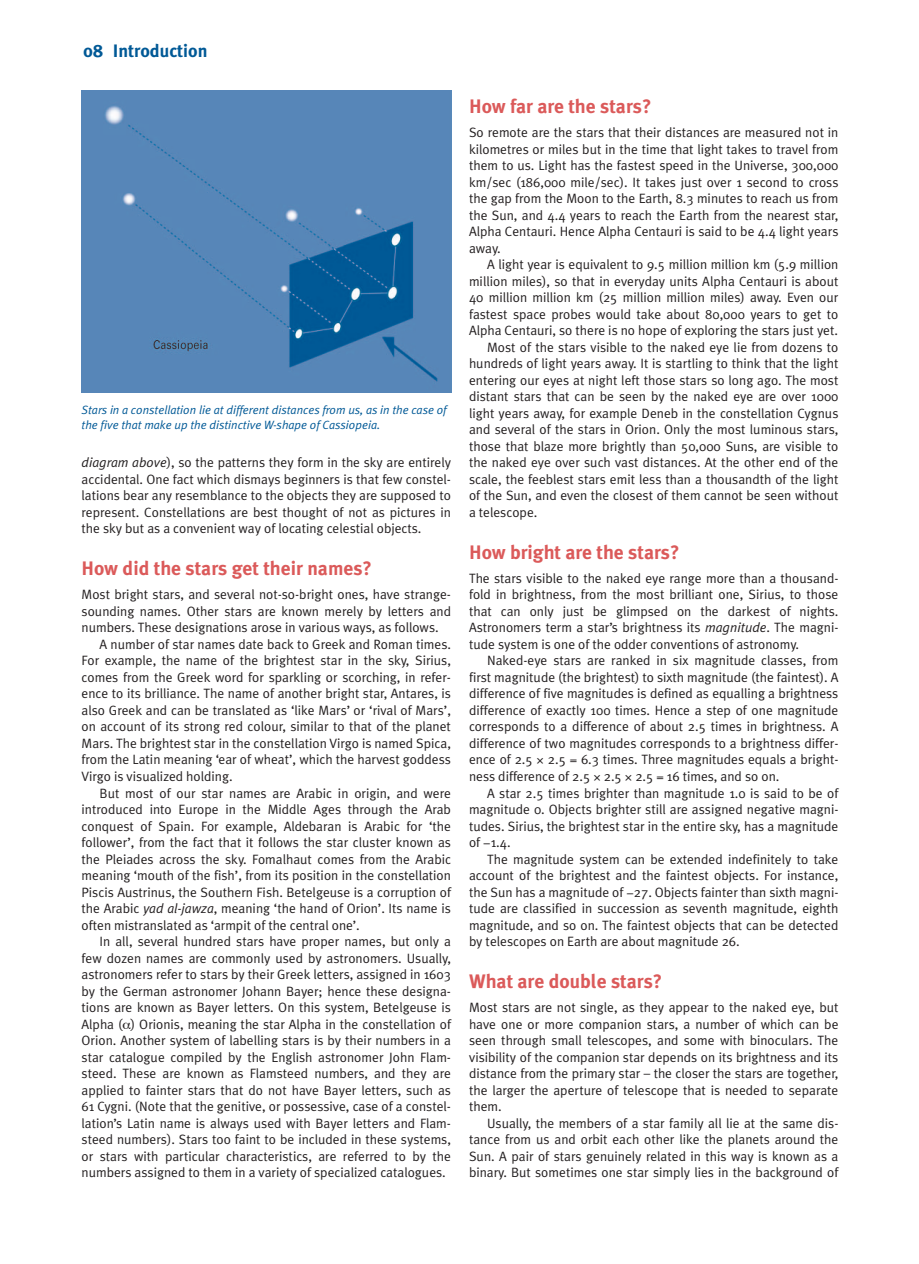
<style>
.page{position:relative;width:919px;height:1264px;background:#fff}
.page>*{position:absolute;margin:0;border:0;box-sizing:border-box;transform-origin:0 0}
.t1{font:700 19.5px "Meta Plus";color:#db5a5a}
.t2{font:700 18px "Meta Plus";color:#005996}
.t3{font:13.5px/16.5px "Meta Plus Normal";color:#231f20;text-align:justify}
.t4{font:italic 12px/15px "Meta Plus Normal";color:#005996}
.s1{font-style:italic}
</style>
<div class="page">
<img style="left:82px;top:91px;width:369px;height:301px">
<h2 class="t2" style="left:83px;top:44px;width:126px">08 Introduction</h2>
<p class="t4" style="left:82px;top:403px;width:366px">Stars in a constellation lie at different distances from us, as in the case of the five that make up the distinctive W-shape of Cassiopeia.</p>
<p class="t3" style="left:82px;top:455px;width:371px"><span class="s1">diagram above</span>), so the patterns they form in the sky are entirely accidental. One fact which dismays beginners is that few constel&shy;lations bear any resemblance to the objects they are supposed to represent. Constellations are best thought of not as pictures in the sky but as a convenient way of locating celestial objects.</p>
<h1 class="t1" style="left:82px;top:561px;width:292px">How did the stars get their names?</h1>
<p class="t3" style="left:82px;top:587px;width:371px">Most bright stars, and several not-so-bright ones, have strange-</p>
<p class="t3" style="left:82px;top:604px;width:371px">sounding names. Other stars are known merely by letters and</p>
<p class="t3" style="left:82px;top:620px;width:358px">numbers. These designations arose in various ways, as follows.</p>
<p class="t3" style="left:100px;top:637px;width:353px">A number of star names date back to Greek and Roman times.</p>
<p class="t3" style="left:82px;top:653px;width:371px">For example, the name of the brightest star in the sky, Sirius,</p>
<p class="t3" style="left:82px;top:670px;width:371px">comes from the Greek word for sparkling or scorching, in refer-</p>
<p class="t3" style="left:82px;top:686px;width:371px">ence to its brilliance. The name of another bright star, Antares, is</p>
<p class="t3" style="left:82px;top:703px;width:371px">also Greek and can be translated as ‘like Mars’ or ‘rival of Mars’,</p>
<p class="t3" style="left:82px;top:719px;width:371px">on account of its strong red colour, similar to that of the planet</p>
<p class="t3" style="left:82px;top:736px;width:371px">Mars. The brightest star in the constellation Virgo is named Spica,</p>
<p class="t3" style="left:82px;top:752px;width:371px">from the Latin meaning ‘ear of wheat’, which the harvest goddess</p>
<p class="t3" style="left:82px;top:769px;width:152px">Virgo is visualized holding.</p>
<p class="t3" style="left:100px;top:785px;width:353px">But most of our star names are Arabic in origin, and were</p>
<p class="t3" style="left:82px;top:802px;width:371px">introduced into Europe in the Middle Ages through the Arab</p>
<p class="t3" style="left:82px;top:818px;width:371px">conquest of Spain. For example, Aldebaran is Arabic for ‘the</p>
<p class="t3" style="left:82px;top:835px;width:371px">follower’, from the fact that it follows the star cluster known as</p>
<p class="t3" style="left:82px;top:851px;width:371px">the Pleiades across the sky. Fomalhaut comes from the Arabic</p>
<p class="t3" style="left:82px;top:868px;width:371px">meaning ‘mouth of the fish’, from its position in the constellation</p>
<p class="t3" style="left:82px;top:884px;width:371px">Piscis Austrinus, the Southern Fish. Betelgeuse is a corruption of</p>
<p class="t3" style="left:82px;top:901px;width:371px">the Arabic <span class="s1">yad al-jawza</span>, meaning ‘the hand of Orion’. Its name is</p>
<p class="t3" style="left:82px;top:917px;width:280px">often mistranslated as ‘armpit of the central one’.</p>
<p class="t3" style="left:100px;top:934px;width:353px">In all, several hundred stars have proper names, but only a</p>
<p class="t3" style="left:82px;top:950px;width:371px">few dozen names are commonly used by astronomers. Usually,</p>
<p class="t3" style="left:82px;top:967px;width:371px">astronomers refer to stars by their Greek letters, assigned in 1603</p>
<p class="t3" style="left:82px;top:983px;width:371px">by the German astronomer Johann Bayer; hence these designa-</p>
<p class="t3" style="left:82px;top:1000px;width:371px">tions are known as Bayer letters. On this system, Betelgeuse is</p>
<p class="t3" style="left:82px;top:1016px;width:371px">Alpha ( ) Orionis, meaning the star Alpha in the constellation of</p>
<p class="t3" style="left:82px;top:1033px;width:371px">Orion. Another system of labelling stars is by their numbers in a</p>
<p class="t3" style="left:82px;top:1049px;width:371px">star catalogue compiled by the English astronomer John Flam-</p>
<p class="t3" style="left:82px;top:1066px;width:371px">steed. These are known as Flamsteed numbers, and they are</p>
<p class="t3" style="left:82px;top:1082px;width:371px">applied to fainter stars that do not have Bayer letters, such as</p>
<p class="t3" style="left:82px;top:1099px;width:371px">61 Cygni. (Note that the genitive, or possessive, case of a constel-</p>
<p class="t3" style="left:82px;top:1115px;width:371px">lation’s Latin name is always used with Bayer letters and Flam-</p>
<p class="t3" style="left:82px;top:1132px;width:371px">steed numbers). Stars too faint to be included in these systems,</p>
<p class="t3" style="left:82px;top:1148px;width:371px">or stars with particular characteristics, are referred to by the</p>
<p class="t3" style="left:82px;top:1165px;width:366px">numbers assigned to them in a variety of specialized catalogues.</p>
<h1 class="t1" style="left:469px;top:99px;width:184px">How far are the stars?</h1>
<p class="t3" style="left:469px;top:125px;width:371px">So remote are the stars that their distances are measured not in kilometres or miles but in the time that light takes to travel from them to us. Light has the fastest speed in the Universe, 300,000 km/sec (186,000 mile/sec). It takes just over 1 second to cross the gap from the Moon to the Earth, 8.3 minutes to reach us from the Sun, and 4.4 years to reach the Earth from the nearest star, Alpha Centauri. Hence Alpha Centauri is said to be 4.4 light years away.</p>
<p class="t3" style="left:487px;top:257px;width:353px">A light year is equivalent to 9.5 million million km (5.9 million</p>
<p class="t3" style="left:469px;top:274px;width:371px">million miles), so that in everyday units Alpha Centauri is about</p>
<p class="t3" style="left:469px;top:290px;width:371px">40 million million km (25 million million miles) away. Even our</p>
<p class="t3" style="left:469px;top:307px;width:371px">fastest space probes would take about 80,000 years to get to</p>
<p class="t3" style="left:469px;top:323px;width:370px">Alpha Centauri, so there is no hope of exploring the stars just yet.</p>
<p class="t3" style="left:487px;top:340px;width:353px">Most of the stars visible to the naked eye lie from dozens to</p>
<p class="t3" style="left:469px;top:356px;width:371px">hundreds of light years away. It is startling to think that the light</p>
<p class="t3" style="left:469px;top:373px;width:371px">entering our eyes at night left those stars so long ago. The most</p>
<p class="t3" style="left:469px;top:389px;width:371px">distant stars that can be seen by the naked eye are over 1000</p>
<p class="t3" style="left:469px;top:406px;width:371px">light years away, for example Deneb in the constellation Cygnus</p>
<p class="t3" style="left:469px;top:422px;width:371px">and several of the stars in Orion. Only the most luminous stars,</p>
<p class="t3" style="left:469px;top:439px;width:371px">those that blaze more brightly than 50,000 Suns, are visible to</p>
<p class="t3" style="left:469px;top:455px;width:371px">the naked eye over such vast distances. At the other end of the</p>
<p class="t3" style="left:469px;top:472px;width:371px">scale, the feeblest stars emit less than a thousandth of the light</p>
<p class="t3" style="left:469px;top:488px;width:371px">of the Sun, and even the closest of them cannot be seen without</p>
<p class="t3" style="left:469px;top:505px;width:70px">a telescope.</p>
<h1 class="t1" style="left:469px;top:544px;width:212px">How bright are the stars?</h1>
<p class="t3" style="left:469px;top:571px;width:371px">The stars visible to the naked eye range more than a thousand&shy;fold in brightness, from the most brilliant one, Sirius, to those that can only just be glimpsed on the darkest of nights.<br>Astronomers term a star’s brightness its <span class="s1">magnitude</span>. The magni&shy;tude system is one of the odder conventions of astronomy.</p>
<p class="t3" style="left:469px;top:653px;width:371px;text-indent:18px">Naked-eye stars are ranked in six magnitude classes, from first magnitude (the brightest) to sixth magnitude (the faintest). A difference of five magnitudes is defined as equalling a brightness difference of exactly 100 times. Hence a step of one magnitude corresponds to a difference of about 2.5 times in brightness. A difference of two magnitudes corresponds to a brightness differ&shy;ence of 2.5 2.5 6.3 times. Three magnitudes equals a bright&shy;ness difference of 2.5 2.5 2.5 16 times, and so on.</p>
<p class="t3" style="left:469px;top:785px;width:371px;text-indent:18px">A star 2.5 times brighter than magnitude 1.0 is said to be of magnitude 0. Objects brighter still are assigned negative magni&shy;tudes. Sirius, the brightest star in the entire sky, has a magnitude of −1.4.</p>
<p class="t3" style="left:469px;top:851px;width:371px;text-indent:18px">The magnitude system can be extended indefinitely to take account of the brightest and the faintest objects. For instance, the Sun has a magnitude of −27. Objects fainter than sixth magni&shy;tude are classified in succession as seventh magnitude, eighth magnitude, and so on. The faintest objects that can be detected by telescopes on Earth are about magnitude 26.</p>
<h1 class="t1" style="left:469px;top:973px;width:195px">What are double stars?</h1>
<p class="t3" style="left:469px;top:1000px;width:371px">Most stars are not single, as they appear to the naked eye, but have one or more companion stars, a number of which can be seen through small telescopes, and some with binoculars. The visibility of the companion star depends on its brightness and its distance from the primary star – the closer the stars are together, the larger the aperture of telescope that is needed to separate them.</p>
<p class="t3" style="left:469px;top:1115px;width:371px;text-indent:18px">Usually, the members of a star family all lie at the same dis&shy;tance from us and orbit each other like the planets around the Sun. A pair of stars genuinely related in this way is known as a binary. But sometimes one star simply lies in the background of</p>
</div>
